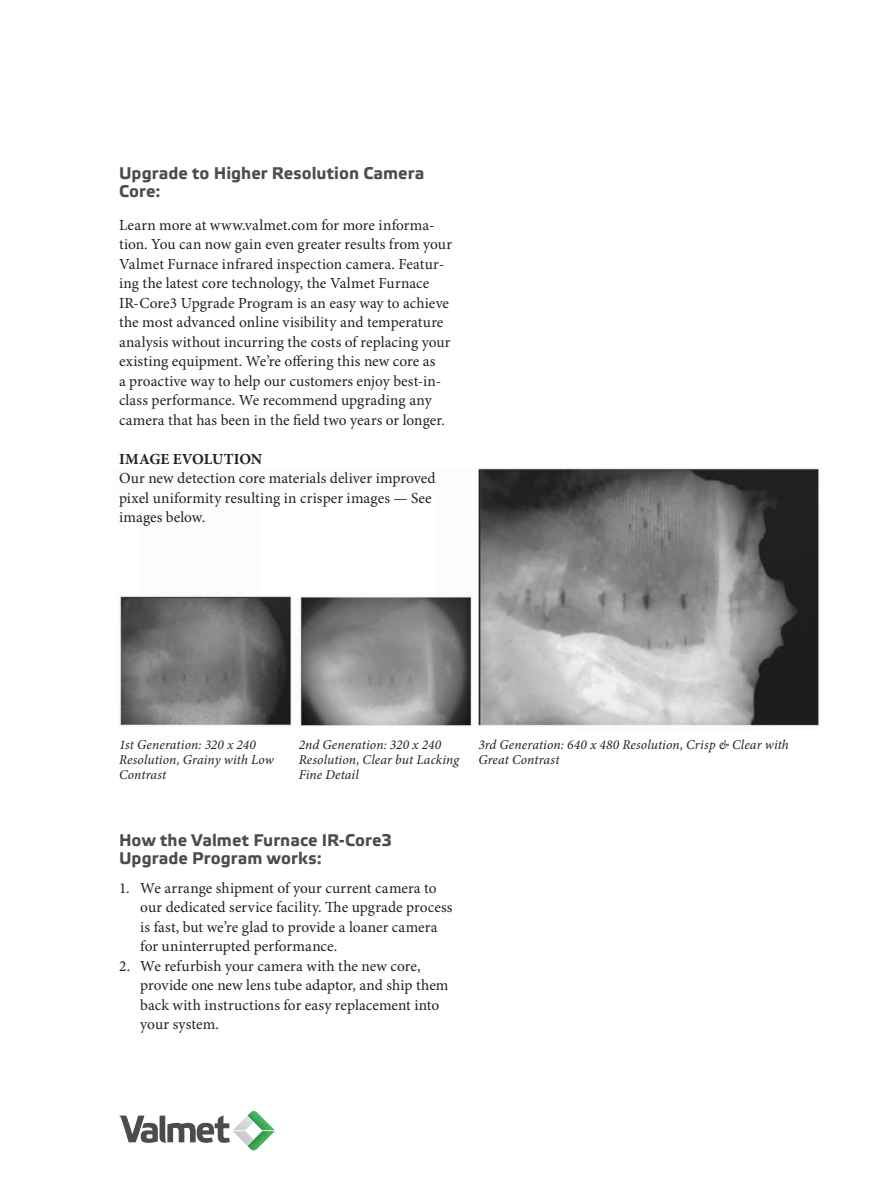
<style>
.page{position:relative;width:893px;height:1191px;background:#fff}
.page>*{position:absolute;margin:0;border:0;box-sizing:border-box;transform-origin:0 0}
.Paragraph_Heading{font:700 16.8px/18px "Etelka Text";color:#4b4c4d}
.Body_Text{font:15.3px/19.5px "Minion Pro";letter-spacing:.005em;color:#231f20}
.Body_Text-2{font:700 15.3px "Minion Pro";letter-spacing:-.005em;color:#231f20}
.Image_Text{font:italic 13.5px/15px "Minion Pro";letter-spacing:.01em;color:#231f20}
</style>
<div class="page">
<svg style="left:119px;top:1111px;width:156px;height:40px"></svg>
<img style="left:120px;top:468px;width:699px;height:258px">
<p class="Paragraph_Heading" style="left:119px;top:164px;width:307px">Upgrade to Higher Resolution Camera<br>Core:</p>
<p class="Body_Text" style="left:119px;top:215px;width:334px">Learn more at www.valmet.com for more informa&shy;tion. You can now gain even greater results from your Valmet Furnace infrared inspection camera. Featur&shy;ing the latest core technology, the Valmet Furnace IR-Core3 Upgrade Program is an easy way to achieve the most advanced online visibility and temperature analysis without incurring the costs of replacing your existing equipment. We’re offering this new core as<br>a proactive way to help our customers enjoy best-in&shy;class performance. We recommend upgrading any camera that has been in the field two years or longer.</p>
<p class="Body_Text-2" style="left:119px;top:448px;width:145px">IMAGE EVOLUTION</p>
<p class="Body_Text" style="left:119px;top:469px;width:318px">Our new detection core materials deliver improved pixel uniformity resulting in crisper images — See images below.</p>
<p class="Image_Text" style="left:119px;top:737px;width:156px">1st Generation: 320 x 240<br>Resolution, Grainy with Low<br>Contrast</p>
<p class="Image_Text" style="left:299px;top:737px;width:162px">2nd Generation: 320 x 240<br>Resolution, Clear but Lacking<br>Fine Detail</p>
<p class="Image_Text" style="left:478px;top:737px;width:312px">3rd Generation: 640 x 480 Resolution, Crisp &amp; Clear with<br>Great Contrast</p>
<p class="Paragraph_Heading" style="left:119px;top:831px;width:274px">How the Valmet Furnace IR-Core3<br>Upgrade Program works:</p>
<p class="Body_Text" style="left:140px;top:878px;width:314px;text-indent:-21px">1. We arrange shipment of your current camera to our dedicated service facility. The upgrade process is fast, but we’re glad to provide a loaner camera for uninterrupted performance.</p>
<p class="Body_Text" style="left:140px;top:956px;width:310px;text-indent:-21px">2. We refurbish your camera with the new core, provide one new lens tube adaptor, and ship them back with instructions for easy replacement into your system.</p>
</div>
